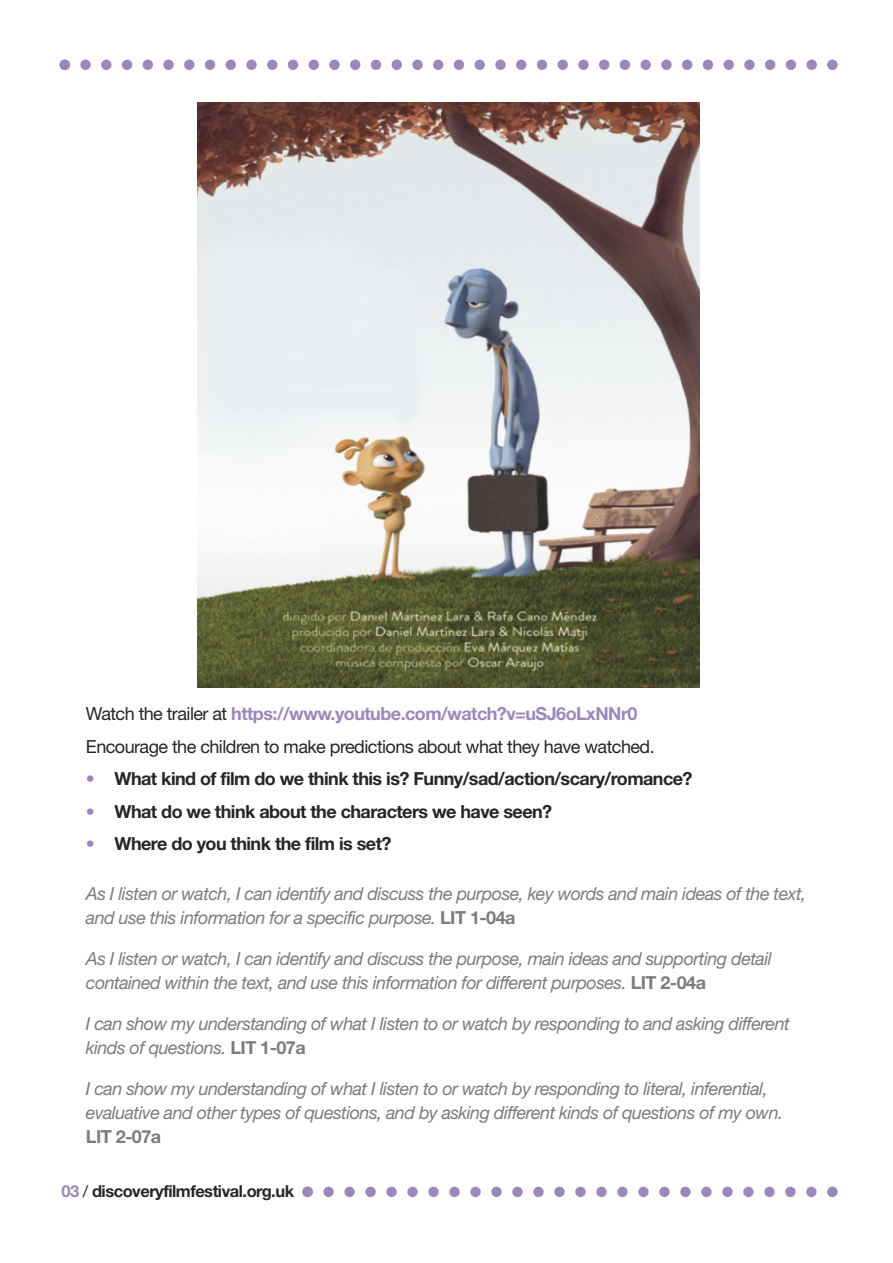
<style>
.page{position:relative;width:893px;height:1263px;background:#fff}
.page>*{position:absolute;margin:0;border:0;box-sizing:border-box;transform-origin:0 0}
.t1{font:italic 18px/24px "Helvetica Neue";letter-spacing:-.03em;color:#7d7c7d}
.t2{font:700 18px "Helvetica Neue";letter-spacing:-.03em;color:#272526}
.t3{font:18px/32.5px "Helvetica Neue";letter-spacing:-.03em;color:#272526}
.t4{font:700 18px "Helvetica Neue";letter-spacing:-.03em;color:#7d7c7d}
.t5{font:700 16.5px "Helvetica Neue";letter-spacing:-.03em;color:#272526}
.s1{font-weight:700;color:#9c87bc}
.s2{color:#9c87bc}
.s3{font-weight:700;font-style:normal}
.s4{font-weight:400}
</style>
<div class="page">
<svg style="left:60px;top:60px;width:778px;height:10px"></svg>
<svg style="left:302px;top:1186px;width:536px;height:11px"></svg>
<img style="left:198px;top:102px;width:502px;height:586px">
<p class="t3" style="left:86px;top:699px;width:570px">Watch the trailer at <span class="s1">https://www.youtube.com/watch?v=uSJ6oLxNNr0<br></span>Encourage the children to make predictions about what they have watched.</p>
<p class="t2" style="left:86px;top:772px;width:608px"><span class="s2">•</span> What kind of film do we think this is? Funny/sad/action/scary/romance?</p>
<p class="t2" style="left:86px;top:805px;width:468px"><span class="s2">•</span> What do we think about the characters we have seen?</p>
<p class="t2" style="left:86px;top:837px;width:307px"><span class="s2">•</span> Where do you think the film is set?</p>
<p class="t1" style="left:86px;top:883px;width:722px">As I listen or watch, I can identify and discuss the purpose, key words and main ideas of the text, and use this information for a specific purpose. <span class="s3">LIT 1-04a</span></p>
<p class="t1" style="left:86px;top:948px;width:687px">As I listen or watch, I can identify and discuss the purpose, main ideas and supporting detail contained within the text, and use this information for different purposes. <span class="s3">LIT 2-04a</span></p>
<p class="t1" style="left:86px;top:1013px;width:705px">I can show my understanding of what I listen to or watch by responding to and asking different kinds of questions. <span class="s3">LIT 1-07a</span></p>
<p class="t1" style="left:86px;top:1078px;width:699px">I can show my understanding of what I listen to or watch by responding to literal, inferential, evaluative and other types of questions, and by asking different kinds of questions of my own.</p>
<p class="t4" style="left:86px;top:1130px;width:77px">LIT 2-07a</p>
<p class="t5" style="left:61px;top:1185px;width:234px"><span class="s2">03</span> <span class="s4">/</span> discoveryfilmfestival.org.uk</p>
</div>
